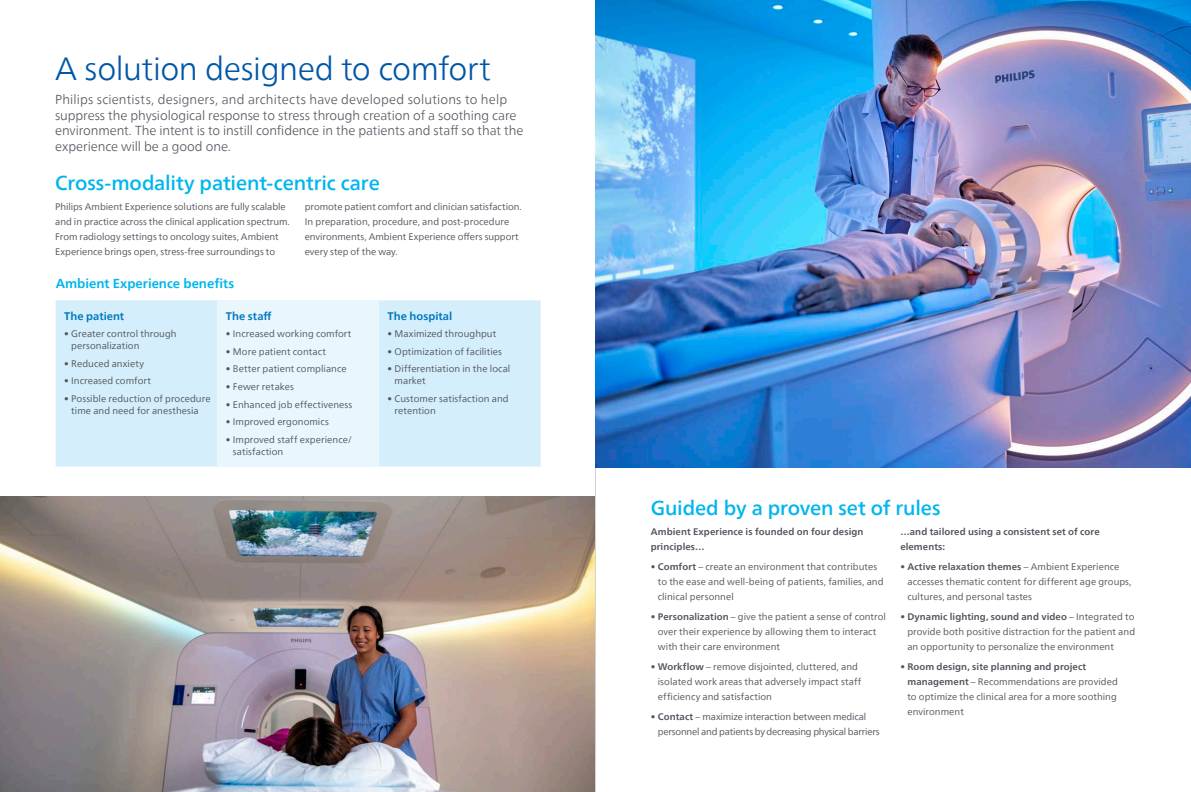
<style>
.page{position:relative;width:1191px;height:792px;background:#fff}
.page>*{position:absolute;margin:0;border:0;box-sizing:border-box;transform-origin:0 0}
._05_Main_Heading_Small{font:300 32px "Neue Frutiger World";letter-spacing:-.015em;color:#0157a7}
._02_Large_Body_Heading{font:500 20px "Neue Frutiger World";letter-spacing:-.005em;color:#00b6ed}
._03_Introduction{font:300 13px/15.6px "Neue Frutiger World";letter-spacing:-.005em;color:#52575f}
._03_Introduction-2{font:700 13px "Neue Frutiger World";letter-spacing:-.005em;color:#00b6ed}
._02_Body_Heading{font:700 11px "Neue Frutiger World";color:#0077bf}
._01_Body_Copy{font:9.5px/15px "Neue Frutiger World";letter-spacing:.005em;color:#52575f}
._01_Body_Copy-2{font:700 9.5px/15px "Neue Frutiger World";letter-spacing:.005em;color:#52575f}
._01_Body_Copy-3{font:9.5px/15px "Neue Frutiger World";letter-spacing:-.02em;color:#52575f}
.s1{font-weight:700}
</style>
<div class="page">
<img style="left:0;top:496px;width:595px;height:296px">
<hr style="left:595px;top:0;width:1px;height:792px;background:#d1d2d4">
<div style="left:56px;top:300px;width:484px;height:167px;background:#d4effb"></div>
<div style="left:217px;top:300px;width:162px;height:167px;background:#e9f7fd"></div>
<img style="left:595px;top:0;width:596px;height:467px">
<p class="_05_Main_Heading_Small" style="left:55px;top:44px;width:437px">A solution designed to comfort</p>
<p class="_03_Introduction" style="left:55px;top:92px;width:470px">Philips scientists, designers, and architects have developed solutions to help suppress the physiological response to stress through creation of a soothing care environment. The intent is to instill confidence in the patients and staff so that the experience will be a good one.</p>
<p class="_02_Large_Body_Heading" style="left:55px;top:167px;width:326px">Cross-modality patient-centric care</p>
<p class="_01_Body_Copy" style="left:55px;top:200px;width:236px">Philips Ambient Experience solutions are fully scalable and in practice across the clinical application spectrum.<br>From radiology settings to oncology suites, Ambient Experience brings open, stress-free surroundings to</p>
<p class="_01_Body_Copy" style="left:305px;top:200px;width:218px">promote patient comfort and clinician satisfaction.<br>In preparation, procedure, and post-procedure environments, Ambient Experience offers support every step of the way.</p>
<p class="_03_Introduction-2" style="left:56px;top:272px;width:180px">Ambient Experience benefits</p>
<p class="_02_Body_Heading" style="left:64px;top:307px;width:62px">The patient</p>
<p class="_01_Body_Copy" style="left:71px;top:328px;width:107px;line-height:12px;text-indent:-7px">• Greater control through personalization</p>
<p class="_01_Body_Copy" style="left:64px;top:356px;width:81px">• Reduced anxiety</p>
<p class="_01_Body_Copy" style="left:64px;top:374px;width:88px">• Increased comfort</p>
<p class="_01_Body_Copy" style="left:64px;top:393px;width:148px;line-height:12px;text-align:center">• Possible reduction of procedure time and need for anesthesia</p>
<p class="_02_Body_Heading" style="left:226px;top:307px;width:47px">The staff</p>
<p class="_01_Body_Copy" style="left:226px;top:326px;width:127px">• Increased working comfort</p>
<p class="_01_Body_Copy" style="left:226px;top:344px;width:102px">• More patient contact</p>
<p class="_01_Body_Copy" style="left:226px;top:362px;width:122px">• Better patient compliance</p>
<p class="_01_Body_Copy" style="left:226px;top:379px;width:70px">• Fewer retakes</p>
<p class="_01_Body_Copy" style="left:226px;top:397px;width:128px">• Enhanced job effectiveness</p>
<p class="_01_Body_Copy" style="left:226px;top:415px;width:104px">• Improved ergonomics</p>
<p class="_01_Body_Copy" style="left:233px;top:434px;width:121px;line-height:12px;text-indent:-7px">• Improved staff experience/ satisfaction</p>
<p class="_02_Body_Heading" style="left:387px;top:307px;width:66px">The hospital</p>
<p class="_01_Body_Copy" style="left:387px;top:326px;width:110px">• Maximized throughput</p>
<p class="_01_Body_Copy" style="left:387px;top:344px;width:116px">• Optimization of facilities</p>
<p class="_01_Body_Copy" style="left:394px;top:363px;width:117px;line-height:12px;text-indent:-7px">• Differentiation in the local market</p>
<p class="_01_Body_Copy" style="left:394px;top:393px;width:116px;line-height:12px;text-indent:-7px">• Customer satisfaction and retention</p>
<p class="_02_Large_Body_Heading" style="left:650px;top:492px;width:291px">Guided by a proven set of rules</p>
<p class="_01_Body_Copy-2" style="left:650px;top:524px;width:214px">Ambient Experience is founded on four design principles…</p>
<p class="_01_Body_Copy" style="left:658px;top:560px;width:227px;text-indent:-7px">• <span class="s1">Comfort</span> – create an environment that contributes to the ease and well-being of patients, families, and clinical personnel</p>
<p class="_01_Body_Copy" style="left:658px;top:610px;width:230px;text-indent:-7px">• <span class="s1">Personalization</span> – give the patient a sense of control over their experience by allowing them to interact with their care environment</p>
<p class="_01_Body_Copy" style="left:658px;top:660px;width:205px;text-indent:-7px">• <span class="s1">Workflow</span> – remove disjointed, cluttered, and isolated work areas that adversely impact staff efficiency and satisfaction</p>
<p class="_01_Body_Copy-3" style="left:658px;top:710px;width:223px;text-indent:-7px">• <span class="s1">Contact</span> – maximize interaction between medical personnel and patients by decreasing physical barriers</p>
<p class="_01_Body_Copy-2" style="left:900px;top:524px;width:201px">…and tailored using a consistent set of core elements:</p>
<p class="_01_Body_Copy" style="left:907px;top:560px;width:226px;text-indent:-7px">• <span class="s1">Active relaxation themes</span> – Ambient Experience accesses thematic content for different age groups, cultures, and personal tastes</p>
<p class="_01_Body_Copy" style="left:907px;top:610px;width:229px;text-align:justify;text-indent:-7px">• <span class="s1">Dynamic lighting, sound and video</span> – Integrated to provide both positive distraction for the patient and an opportunity to personalize the environment</p>
<p class="_01_Body_Copy" style="left:907px;top:660px;width:212px;text-indent:-7px">• <span class="s1">Room design, site planning and project management</span> – Recommendations are provided to optimize the clinical area for a more soothing environment</p>
</div>
